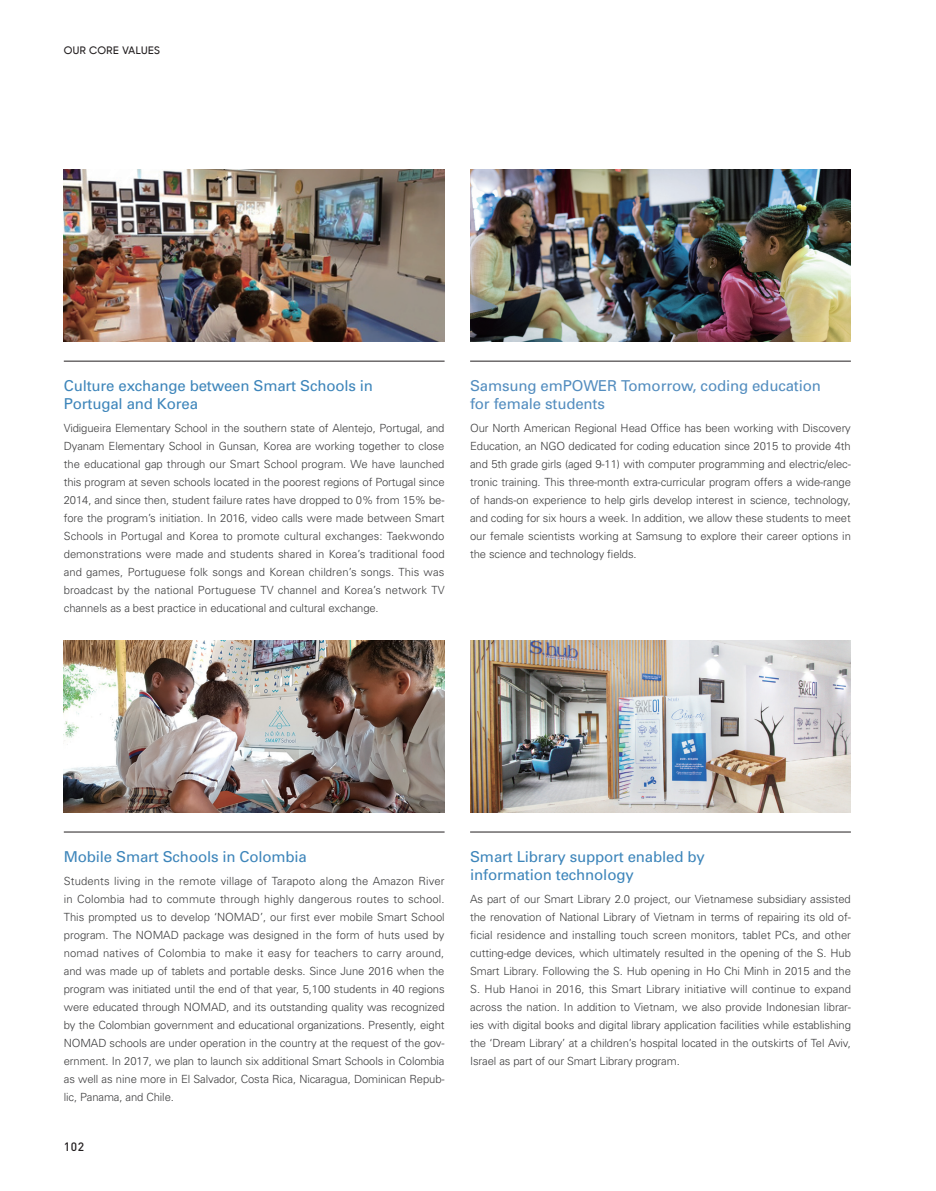
<style>
.page{position:relative;width:936px;height:1191px;background:#fff}
.page>*{position:absolute;margin:0;border:0;box-sizing:border-box;transform-origin:0 0}
.t1{font:15px/18px "Univers";letter-spacing:-.01em;color:#3d85ba}
.t2{font:15px/18px "Univers";letter-spacing:-.01em;color:#538dbf}
.t3{font:500 12px "DIN";color:#231f20}
.t4{font:300 11.25px/18px "Univers";letter-spacing:-.01em;color:#3e3e3f;text-align:justify}
.t5{font:500 10.5px "Samsung Sharp Sans";color:#231f20}
</style>
<div class="page">
<img style="left:64px;top:169px;width:380px;height:173px">
<hr style="left:64px;top:361px;width:380px;height:1px;background:#231f20">
<img style="left:470px;top:169px;width:380px;height:173px">
<hr style="left:470px;top:361px;width:380px;height:1px;background:#231f20">
<img style="left:64px;top:640px;width:380px;height:172px">
<hr style="left:64px;top:831px;width:380px;height:1px;background:#231f20">
<img style="left:470px;top:640px;width:380px;height:172px">
<hr style="left:470px;top:831px;width:380px;height:1px;background:#231f20">
<p class="t5" style="left:64px;top:43px;width:42px">OUR CORE</p>
<p class="t5" style="left:122px;top:43px;width:8px">VALUES</p>
<h1 class="t1" style="left:64px;top:376px;width:311px">Culture exchange between Smart Schools in<br>Portugal and Korea</h1>
<p class="t4" style="left:64px;top:419px;width:382px">Vidigueira Elementary School in the southern state of Alentejo, Portugal, and Dyanam Elementary School in Gunsan, Korea are working together to close the educational gap through our Smart School program. We have launched this program at seven schools located in the poorest regions of Portugal since 2014, and since then, student failure rates have dropped to 0% from 15% be&shy;fore the program’s initiation. In 2016, video calls were made between Smart Schools in Portugal and Korea to promote cultural exchanges: Taekwondo demonstrations were made and students shared in Korea’s traditional food and games, Portuguese folk songs and Korean children’s songs. This was broadcast by the national Portuguese TV channel and Korea’s network TV channels as a best practice in educational and cultural exchange.</p>
<h1 class="t2" style="left:470px;top:376px;width:352px">Samsung emPOWER Tomorrow, coding education for female students</h1>
<p class="t4" style="left:470px;top:419px;width:382px">Our North American Regional Head Office has been working with Discovery Education, an NGO dedicated for coding education since 2015 to provide 4th and 5th grade girls (aged 9-11) with computer programming and electric/elec&shy;tronic training. This three-month extra-curricular program offers a wide-range of hands-on experience to help girls develop interest in science, technology, and coding for six hours a week. In addition, we allow these students to meet our female scientists working at Samsung to explore their career options in the science and technology fields.</p>
<h1 class="t1" style="left:64px;top:847px;width:244px">Mobile Smart Schools in Colombia</h1>
<p class="t4" style="left:64px;top:871px;width:382px">Students living in the remote village of Tarapoto along the Amazon River in Colombia had to commute through highly dangerous routes to school.<br>This prompted us to develop ‘NOMAD’, our first ever mobile Smart School program. The NOMAD package was designed in the form of huts used by nomad natives of Colombia to make it easy for teachers to carry around, and was made up of tablets and portable desks. Since June 2016 when the program was initiated until the end of that year, 5,100 students in 40 regions were educated through NOMAD, and its outstanding quality was recognized by the Colombian government and educational organizations. Presently, eight NOMAD schools are under operation in the country at the request of the gov&shy;ernment. In 2017, we plan to launch six additional Smart Schools in Colombia as well as nine more in El Salvador, Costa Rica, Nicaragua, Dominican Repub&shy;lic, Panama, and Chile.</p>
<p class="t3" style="left:64px;top:1138px;width:22px">102</p>
<h1 class="t1" style="left:470px;top:847px;width:236px">Smart Library support enabled by information technology</h1>
<p class="t4" style="left:470px;top:889px;width:382px">As part of our Smart Library 2.0 project, our Vietnamese subsidiary assisted the renovation of National Library of Vietnam in terms of repairing its old of&shy;ficial residence and installing touch screen monitors, tablet PCs, and other cutting-edge devices, which ultimately resulted in the opening of the S. Hub Smart Library. Following the S. Hub opening in Ho Chi Minh in 2015 and the S. Hub Hanoi in 2016, this Smart Library initiative will continue to expand across the nation. In addition to Vietnam, we also provide Indonesian librar&shy;ies with digital books and digital library application facilities while establishing the ‘Dream Library’ at a children’s hospital located in the outskirts of Tel Aviv, Israel as part of our Smart Library program.</p>
</div>
